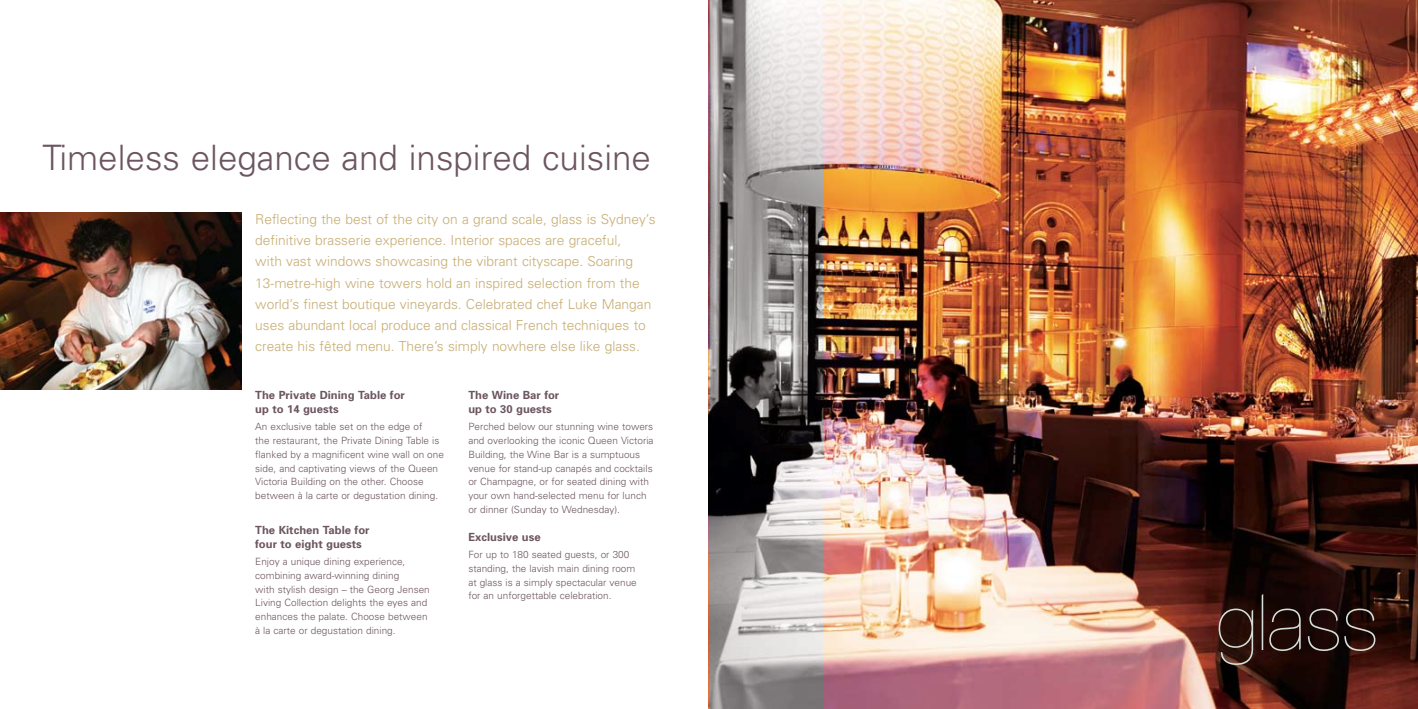
<style>
.page{position:relative;width:1418px;height:709px;background:#fff}
.page>*{position:absolute;margin:0;border:0;box-sizing:border-box;transform-origin:0 0}
.t1{font:300 35px "Univers";color:#6c5560}
.t2{font:300 13.75px/21.2px "Univers";color:#c7ad73}
.t3{font:700 11.25px/13.8px "Univers";color:#6c5560}
.t4{font:300 10px/13.8px "Univers";color:#6c5560}
</style>
<div class="page">
<img style="left:822px;top:0;width:595px;height:709px">
<svg style="left:1261px;top:593px;width:2px;height:57px"></svg>
<svg style="left:1218px;top:608px;width:35px;height:57px;background:#432e28"></svg>
<svg style="left:1269px;top:608px;width:31px;height:43px"></svg>
<svg style="left:1307px;top:608px;width:31px;height:43px"></svg>
<svg style="left:1344px;top:608px;width:31px;height:43px"></svg>
<img style="left:0;top:213px;width:241px;height:177px">
<svg style="left:709px;top:0;width:113px;height:709px;background:#918e8e"></svg>
<h1 class="t1" style="left:43px;top:137px;width:610px">Timeless elegance and inspired cuisine</h1>
<p class="t2" style="left:255px;top:208px;width:402px">Reflecting the best of the city on a grand scale, glass is Sydney’s definitive brasserie experience. Interior spaces are graceful,<br>with vast windows showcasing the vibrant cityscape. Soaring 13-metre-high wine towers hold an inspired selection from the world’s finest boutique vineyards. Celebrated chef Luke Mangan uses abundant local produce and classical French techniques to create his fêted menu. There’s simply nowhere else like glass.</p>
<p class="t3" style="left:255px;top:388px;width:151px">The Private Dining Table for up to 14 guests</p>
<p class="t4" style="left:255px;top:419px;width:190px">An exclusive table set on the edge of<br>the restaurant, the Private Dining Table is flanked by a magnificent wine wall on one side, and captivating views of the Queen Victoria Building on the other. Choose between à la carte or degustation dining.</p>
<p class="t3" style="left:255px;top:523px;width:116px">The Kitchen Table for four to eight guests</p>
<p class="t4" style="left:255px;top:554px;width:176px">Enjoy a unique dining experience, combining award-winning dining<br>with stylish design – the Georg Jensen Living Collection delights the eyes and enhances the palate. Choose between à la carte or degustation dining.</p>
<p class="t3" style="left:468px;top:388px;width:92px">The Wine Bar for up to 30 guests</p>
<p class="t4" style="left:468px;top:419px;width:187px">Perched below our stunning wine towers and overlooking the iconic Queen Victoria Building, the Wine Bar is a sumptuous venue for stand-up canapés and cocktails or Champagne, or for seated dining with your own hand-selected menu for lunch or dinner (Sunday to Wednesday).</p>
<p class="t3" style="left:468px;top:529px;width:74px">Exclusive use</p>
<p class="t4" style="left:468px;top:547px;width:170px">For up to 180 seated guests, or 300 standing, the lavish main dining room at glass is a simply spectacular venue for an unforgettable celebration.</p>
</div>
